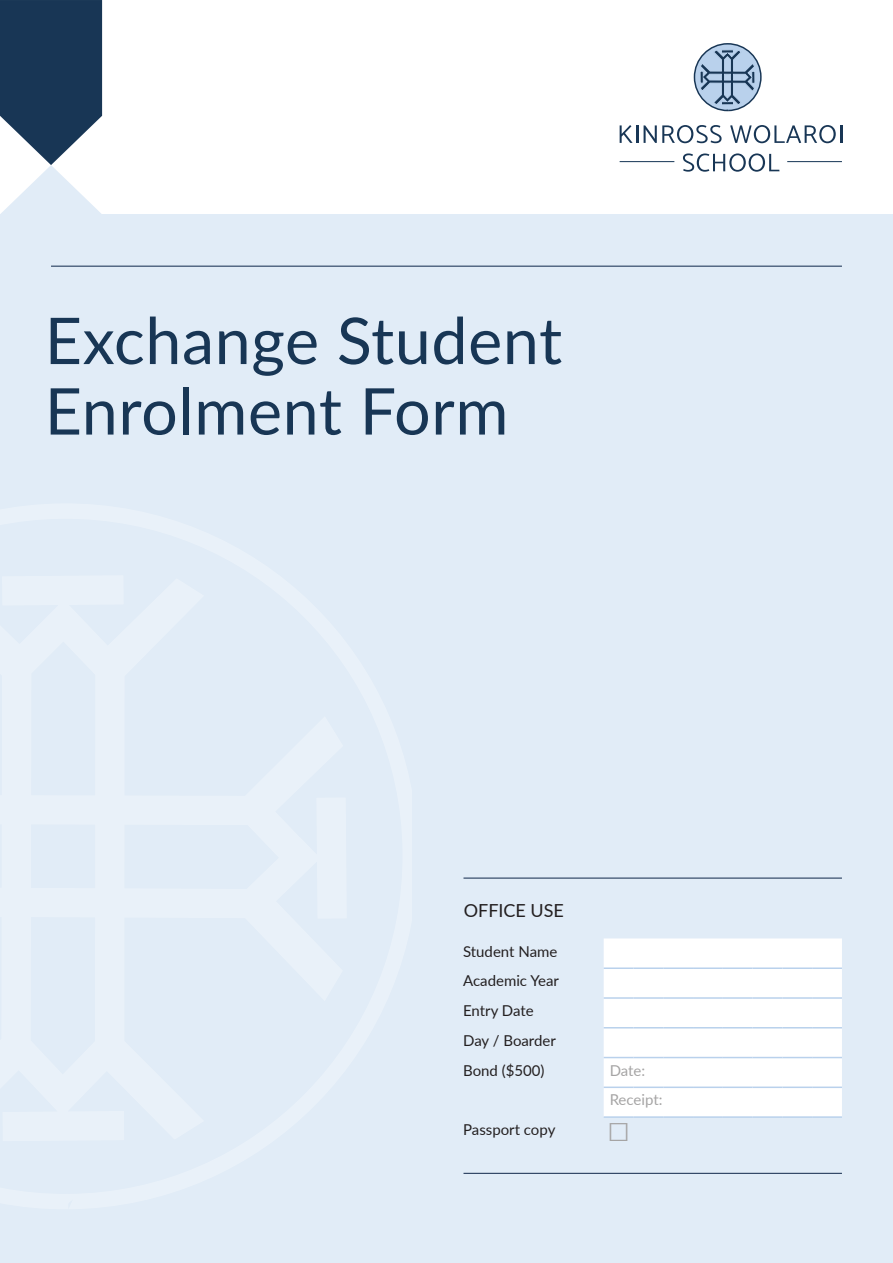
<style>
.page{position:relative;width:893px;height:1263px;background:#fff}
.page>*{position:absolute;margin:0;border:0;box-sizing:border-box;transform-origin:0 0}
.t1{font:64.5px/70.5px "Lato";letter-spacing:.01em;color:#183655}
.t2{font:38.25px "Garamond";color:#a5a4a4}
.t3{font:18px "Lato";color:#231f20}
.t4{font:15px/29.7px "Lato";color:#231f20}
.t5{font:15px/29.7px "Lato";letter-spacing:-.005em;color:#a5a4a4}
</style>
<div class="page">
<div style="left:0;top:214px;width:893px;height:1049px;background:#e1ecf7"></div>
<hr style="left:463px;top:878px;width:379px;height:1px;background:#0f274a">
<div style="left:604px;top:938px;width:238px;height:178px;background:#fff"></div>
<hr style="left:782px;top:1057px;width:30px;height:1px;background:#b9d1ec">
<hr style="left:812px;top:1057px;width:30px;height:1px;background:#b9d1ec">
<hr style="left:604px;top:1086px;width:29px;height:2px;background:#b9d1ec">
<hr style="left:633px;top:1086px;width:30px;height:2px;background:#b9d1ec">
<hr style="left:663px;top:1086px;width:30px;height:2px;background:#b9d1ec">
<hr style="left:693px;top:1086px;width:30px;height:2px;background:#b9d1ec">
<hr style="left:723px;top:1086px;width:30px;height:2px;background:#b9d1ec">
<hr style="left:753px;top:1086px;width:29px;height:2px;background:#b9d1ec">
<hr style="left:782px;top:1086px;width:30px;height:2px;background:#b9d1ec">
<hr style="left:812px;top:1086px;width:30px;height:2px;background:#b9d1ec">
<hr style="left:604px;top:1116px;width:29px;height:2px;background:#b9d1ec">
<hr style="left:633px;top:1116px;width:30px;height:2px;background:#b9d1ec">
<hr style="left:663px;top:1116px;width:30px;height:2px;background:#b9d1ec">
<hr style="left:693px;top:1116px;width:30px;height:2px;background:#b9d1ec">
<hr style="left:723px;top:1116px;width:30px;height:2px;background:#b9d1ec">
<hr style="left:753px;top:1116px;width:29px;height:2px;background:#b9d1ec">
<hr style="left:782px;top:1116px;width:30px;height:2px;background:#b9d1ec">
<hr style="left:812px;top:1116px;width:30px;height:2px;background:#b9d1ec">
<hr style="left:463px;top:1173px;width:379px;height:1px;background:#0f274a">
<hr style="left:620px;top:161px;width:54px;height:1px;background:#183655">
<hr style="left:787px;top:161px;width:55px;height:1px;background:#183655">
<svg style="left:620px;top:125px;width:18px;height:18px"></svg>
<svg style="left:644px;top:125px;width:78px;height:18px"></svg>
<svg style="left:730px;top:125px;width:112px;height:18px"></svg>
<svg style="left:683px;top:153px;width:96px;height:19px"></svg>
<svg style="left:694px;top:44px;width:67px;height:67px"></svg>
<div style="left:694px;top:43px;width:68px;height:68px;border:1px solid #183655;border-radius:50%"></div>
<svg style="left:700px;top:50px;width:55px;height:55px"></svg>
<hr style="left:51px;top:266px;width:791px;height:1px;background:#0f274a">
<svg style="left:0;top:0;width:102px;height:267px"></svg>
<h1 class="t1" style="left:45px;top:303px;width:519px">Exchange Student<br>Enrolment Form</h1>
<p class="t3" style="left:464px;top:898px;width:102px">OFFICE USE</p>
<p class="t4" style="left:463px;top:936px;width:97px">Student Name<br>Academic Year<br>Entry Date<br>Day / Boarder<br>Bond ($500)</p>
<p class="t5" style="left:610px;top:1055px;width:54px">Date:<br>Receipt:</p>
<p class="t4" style="left:463px;top:1114px;width:94px">Passport copy</p>
<h2 class="t2" style="left:607px;top:1103px;width:25px">□</h2>
</div>
